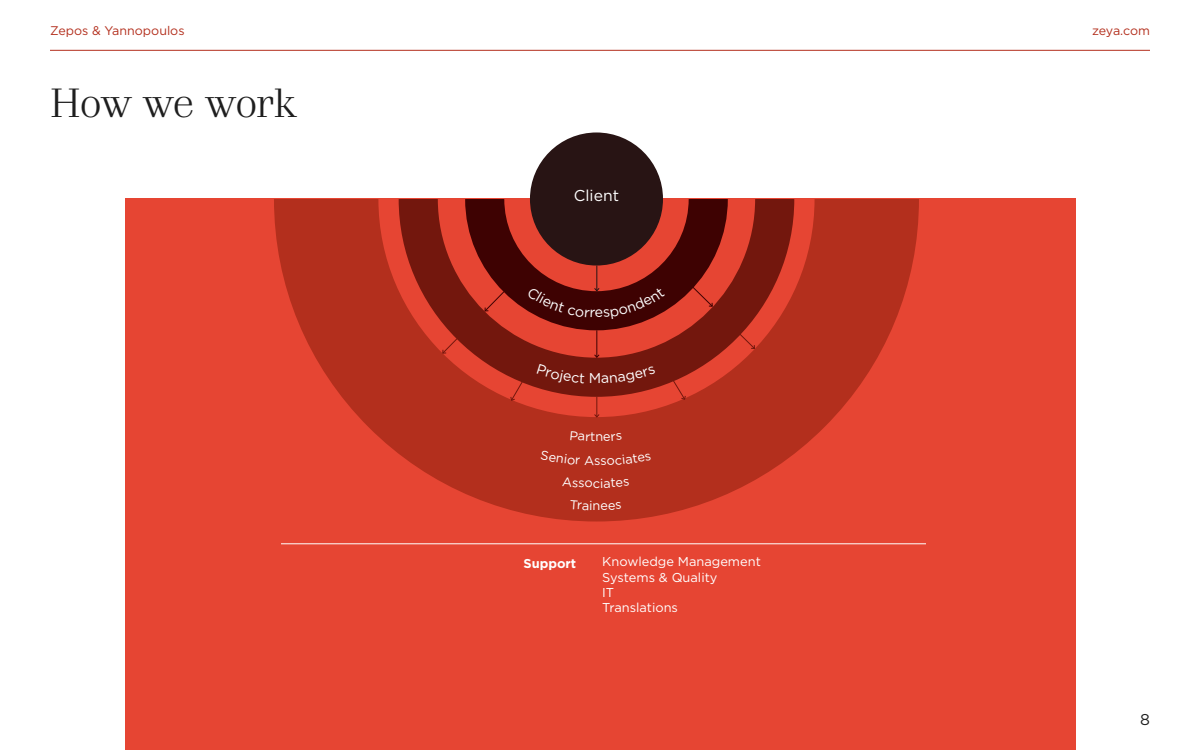
<style>
.page{position:relative;width:1200px;height:750px;background:#fff}
.page>*{position:absolute;margin:0;border:0;box-sizing:border-box;transform-origin:0 0}
.t1{font:300 40.62px "Waldorf TL Pro";color:#1e1e1e}
.t2{font:15.69px "Gotham Greek";color:#fff}
.t3{font:15.62px "Gotham Greek";color:#1e1e1e}
.t4{font:14.25px "Gotham Greek";color:#fff}
.t5{font:12.81px/15.4px "Gotham Greek";color:#fff}
.t6{font:700 12.81px "Gotham Greek";color:#fff}
.t7{font:12.5px "Gotham Greek";color:#b32f1d}
</style>
<div class="page">
<hr style="left:50px;top:50px;width:1100px;height:1px;background:#b32f1d">
<div style="left:125px;top:199px;width:950px;height:551px;background:#e64533"></div>
<svg style="left:274px;top:199px;width:645px;height:323px;fill:#b32f1d"></svg>
<svg style="left:399px;top:199px;width:395px;height:198px"></svg>
<div style="left:530px;top:132px;width:133px;height:134px;background:#281414;border-radius:50%"></div>
<hr style="left:281px;top:543px;width:645px;height:1px;background:#fff">
<svg style="left:594px;top:397px;width:6px;height:21px"></svg>
<svg style="left:510px;top:381px;width:13px;height:20px"></svg>
<svg style="left:672px;top:379px;width:14px;height:21px"></svg>
<svg style="left:739px;top:333px;width:16px;height:16px"></svg>
<svg style="left:442px;top:338px;width:16px;height:16px"></svg>
<svg style="left:465px;top:199px;width:263px;height:159px"></svg>
<svg style="left:537px;top:364px;width:48px;height:19px"></svg>
<svg style="left:602px;top:366px;width:54px;height:17px"></svg>
<svg style="left:570px;top:431px;width:20px;height:10px"></svg>
<svg style="left:596px;top:433px;width:26px;height:8px"></svg>
<svg style="left:541px;top:451px;width:53px;height:14px"></svg>
<svg style="left:601px;top:453px;width:50px;height:12px"></svg>
<svg style="left:562px;top:477px;width:30px;height:11px"></svg>
<svg style="left:601px;top:478px;width:28px;height:10px"></svg>
<svg style="left:570px;top:500px;width:22px;height:10px"></svg>
<svg style="left:601px;top:502px;width:20px;height:8px"></svg>
<p class="t7" style="left:50px;top:24px;width:136px">Zepos &amp; Yannopoulos</p>
<p class="t7" style="left:1092px;top:24px;width:59px">zeya.com</p>
<h1 class="t1" style="left:50px;top:79px;width:248px">How we work</h1>
<p class="t2" style="left:574px;top:187px;width:47px">Client</p>
<p class="t4" style="left:589px;top:370px;width:14px">M</p>
<p class="t5" style="left:590px;top:429px;width:7px">t</p>
<p class="t5" style="left:594px;top:453px;width:8px">s</p>
<p class="t5" style="left:593px;top:475px;width:9px">c</p>
<p class="t5" style="left:592px;top:498px;width:9px">n</p>
<p class="t6" style="left:523px;top:556px;width:54px">Support</p>
<p class="t5" style="left:602px;top:554px;width:160px">Knowledge Management<br>Systems &amp; Quality<br>IT<br>Translations</p>
<p class="t3" style="left:1140px;top:711px;width:11px">8</p>
</div>
